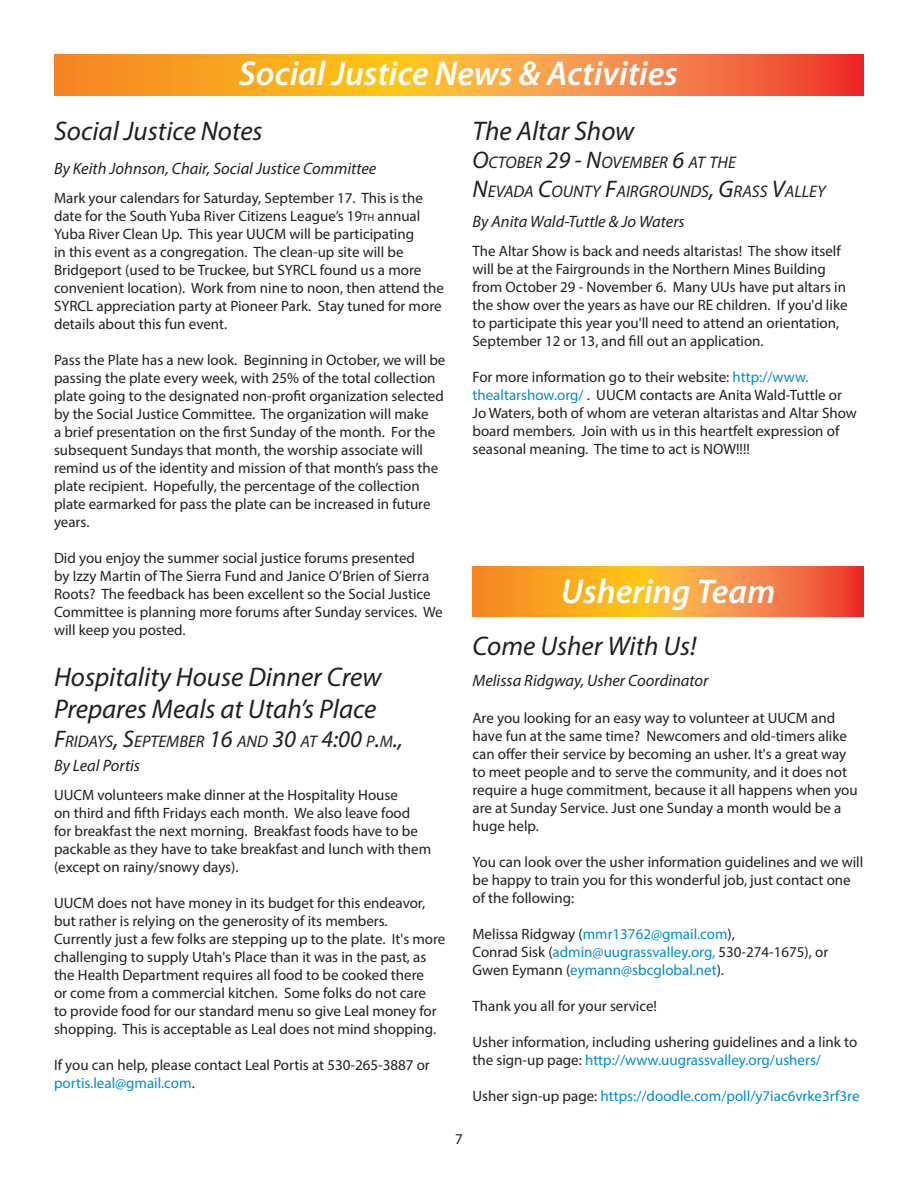
<style>
.page{position:relative;width:918px;height:1188px;background:#fff}
.page>*{position:absolute;margin:0;border:0;box-sizing:border-box;transform-origin:0 0}
.t1{font:italic 600 34.5px "Myriad Pro";color:#fff}
.t2{font:italic 27px/32.4px "Myriad Pro";color:#231f20}
.t3{font:italic 16.8px/28.8px "Myriad Pro";color:#231f20}
.t4{font:italic 16.5px "Myriad Pro";color:#231f20}
.t5{font:15px/18px "Myriad Pro";color:#231f20}
.t6{font:15px/18px "Myriad Pro";color:#008cd3}
.s1{font-size:24px}
.s2{color:#008cd3}
.s3{font-size:10.5px}
.s4{color:#231f20}
</style>
<div class="page">
<svg style="left:54px;top:54px;width:810px;height:41px;background:#f79230"></svg>
<svg style="left:472px;top:567px;width:392px;height:49px;background:#f79330"></svg>
<h1 class="t1" style="left:239px;top:51px;width:441px">Social Justice News &amp; Activities</h1>
<h2 class="t2" style="left:472px;top:114px;width:163px">The Altar Show</h2>
<p class="t3" style="left:472px;top:148px;width:355px"><span class="s1">O</span>CTOBER <span class="s1">29 - N</span>OVEMBER <span class="s1">6</span> AT THE<br><span class="s1">N</span>EVADA <span class="s1">C</span>OUNTY <span class="s1">F</span>AIRGROUNDS<span class="s1">, G</span>RASS <span class="s1">V</span>ALLEY</p>
<p class="t4" style="left:472px;top:212px;width:214px">By Anita Wald-Tuttle &amp; Jo Waters</p>
<p class="t5" style="left:472px;top:242px;width:377px">The Altar Show is back and needs altaristas! The show itself will be at the Fairgrounds in the Northern Mines Building from October 29 - November 6. Many UUs have put altars in the show over the years as have our RE children. If you'd like to participate this year you'll need to attend an orientation, September 12 or 13, and fill out an application.</p>
<p class="t5" style="left:472px;top:368px;width:386px">For more information go to their website: <span class="s2">http://www. thealtarshow.org/</span> . UUCM contacts are Anita Wald-Tuttle or Jo Waters, both of whom are veteran altaristas and Altar Show board members. Join with us in this heartfelt expression of seasonal meaning. The time to act is NOW!!!!</p>
<h2 class="t2" style="left:54px;top:114px;width:210px">Social Justice Notes</h2>
<p class="t4" style="left:54px;top:159px;width:324px">By Keith Johnson, Chair, Social Justice Committee</p>
<p class="t5" style="left:54px;top:189px;width:392px">Mark your calendars for Saturday, September 17. This is the date for the South Yuba River Citizens League’s 19<span class="s3">th</span> annual Yuba River Clean Up. This year UUCM will be participating<br>in this event as a congregation. The clean-up site will be Bridgeport (used to be Truckee, but SYRCL found us a more convenient location). Work from nine to noon, then attend the SYRCL appreciation party at Pioneer Park. Stay tuned for more details about this fun event.</p>
<p class="t5" style="left:54px;top:351px;width:393px">Pass the Plate has a new look. Beginning in October, we will be passing the plate every week, with 25% of the total collection plate going to the designated non-profit organization selected by the Social Justice Committee. The organization will make<br>a brief presentation on the first Sunday of the month. For the subsequent Sundays that month, the worship associate will remind us of the identity and mission of that month’s pass the plate recipient. Hopefully, the percentage of the collection plate earmarked for pass the plate can be increased in future years.</p>
<p class="t5" style="left:54px;top:549px;width:390px">Did you enjoy the summer social justice forums presented<br>by Izzy Martin of The Sierra Fund and Janice O’Brien of Sierra Roots? The feedback has been excellent so the Social Justice Committee is planning more forums after Sunday services. We will keep you posted.</p>
<h2 class="t2" style="left:54px;top:660px;width:329px">Hospitality House Dinner Crew<br>Prepares Meals at Utah’s Place</h2>
<p class="t3" style="left:54px;top:727px;width:351px"><span class="s1">F</span>RIDAYS<span class="s1">, S</span>EPTEMBER <span class="s1">16</span> AND <span class="s1">30</span> AT <span class="s1">4:00</span> P<span class="s1">.</span>M<span class="s1">.,</span></p>
<p class="t4" style="left:54px;top:755px;width:88px">By Leal Portis</p>
<p class="t5" style="left:54px;top:785px;width:379px">UUCM volunteers make dinner at the Hospitality House<br>on third and fifth Fridays each month. We also leave food for breakfast the next morning. Breakfast foods have to be packable as they have to take breakfast and lunch with them (except on rainy/snowy days).</p>
<p class="t5" style="left:54px;top:893px;width:393px">UUCM does not have money in its budget for this endeavor, but rather is relying on the generosity of its members.<br>Currently just a few folks are stepping up to the plate. It's more challenging to supply Utah's Place than it was in the past, as the Health Department requires all food to be cooked there<br>or come from a commercial kitchen. Some folks do not care<br>to provide food for our standard menu so give Leal money for shopping. This is acceptable as Leal does not mind shopping.</p>
<p class="t5" style="left:54px;top:1055px;width:377px">If you can help, please contact Leal Portis at 530-265-3887 or <span class="s2">portis.leal@gmail.com</span>.</p>
<h1 class="t1" style="left:561px;top:569px;width:216px">Ushering Team</h1>
<h2 class="t2" style="left:472px;top:629px;width:226px">Come Usher With Us!</h2>
<p class="t4" style="left:472px;top:670px;width:238px">Melissa Ridgway, Usher Coordinator</p>
<p class="t5" style="left:472px;top:709px;width:387px">Are you looking for an easy way to volunteer at UUCM and have fun at the same time? Newcomers and old-timers alike can offer their service by becoming an usher. It's a great way to meet people and to serve the community, and it does not require a huge commitment, because it all happens when you are at Sunday Service. Just one Sunday a month would be a huge help.</p>
<p class="t5" style="left:472px;top:853px;width:392px">You can look over the usher information guidelines and we will be happy to train you for this wonderful job, just contact one of the following:</p>
<p class="t6" style="left:472px;top:925px;width:357px"><span class="s4">Melissa Ridgway (</span>mmr13762@gmail.com<span class="s4">),<br>Conrad Sisk (</span>admin@uugrassvalley.org, <span class="s4">530-274-1675), or<br>Gwen Eymann (</span>eymann@sbcglobal.net<span class="s4">).</span></p>
<p class="t5" style="left:472px;top:997px;width:186px">Thank you all for your service!</p>
<p class="t5" style="left:472px;top:1033px;width:386px">Usher information, including ushering guidelines and a link to the sign-up page: <span class="s2">http://www.uugrassvalley.org/ushers/</span></p>
<p class="t6" style="left:472px;top:1087px;width:389px"><span class="s4">Usher sign-up page:</span> https://doodle.com/poll/y7iac6vrke3rf3re</p>
<p class="t5" style="left:455px;top:1130px;width:9px">7</p>
</div>
